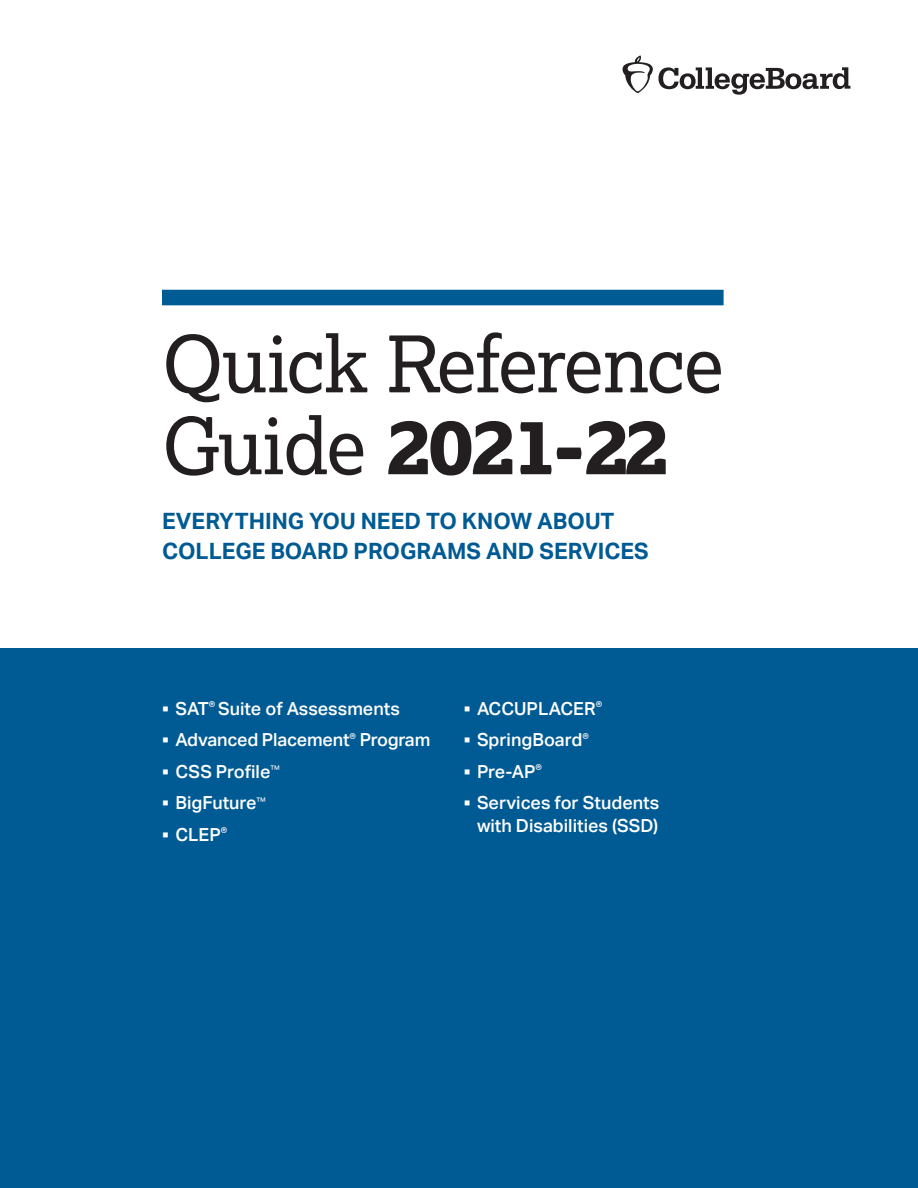
<style>
.page{position:relative;width:918px;height:1188px;background:#fff}
.page>*{position:absolute;margin:0;border:0;box-sizing:border-box;transform-origin:0 0}
.t1{font:78px/81.9px "Lexia";letter-spacing:-.02em;color:#231f20}
.t2{font:700 22.5px/30px "Aktiv Grotesk";color:#005a93}
.t3{font:500 18px/22.5px "Aktiv Grotesk";color:#fff;text-align:right}
.s1{font-weight:800}
</style>
<div class="page">
<div style="left:0;top:648px;width:918px;height:540px;background:#005a93"></div>
<div style="left:162px;top:290px;width:562px;height:15px;background:#005a93"></div>
<svg style="left:622px;top:56px;width:228px;height:39px"></svg>
<h1 class="t1" style="left:162px;top:321px;width:563px">Quick Reference<br>Guide <span class="s1">2021-22</span></h1>
<p class="t2" style="left:162px;top:506px;width:488px">EVERYTHING YOU NEED TO KNOW ABOUT<br>COLLEGE BOARD PROGRAMS AND SERVICES</p>
<p class="t3" style="left:162px;top:697px;width:239px">▪ SAT<sup>®</sup> Suite of Assessments</p>
<p class="t3" style="left:463px;top:697px;width:140px">▪ ACCUPLACER<sup>®</sup></p>
<p class="t3" style="left:162px;top:729px;width:270px">▪ Advanced Placement<sup>®</sup> Program</p>
<p class="t3" style="left:463px;top:729px;width:127px">▪ SpringBoard<sup>®</sup></p>
<p class="t3" style="left:162px;top:760px;width:119px">▪ CSS Profile<sup>™</sup></p>
<p class="t3" style="left:463px;top:760px;width:80px">▪ Pre-AP<sup>®</sup></p>
<p class="t3" style="left:162px;top:792px;width:106px">▪ BigFuture<sup>™</sup></p>
<p class="t3" style="left:463px;top:792px;width:197px">▪ Services for Students with Disabilities (SSD)</p>
<p class="t3" style="left:162px;top:823px;width:67px">▪ CLEP<sup>®</sup></p>
</div>
